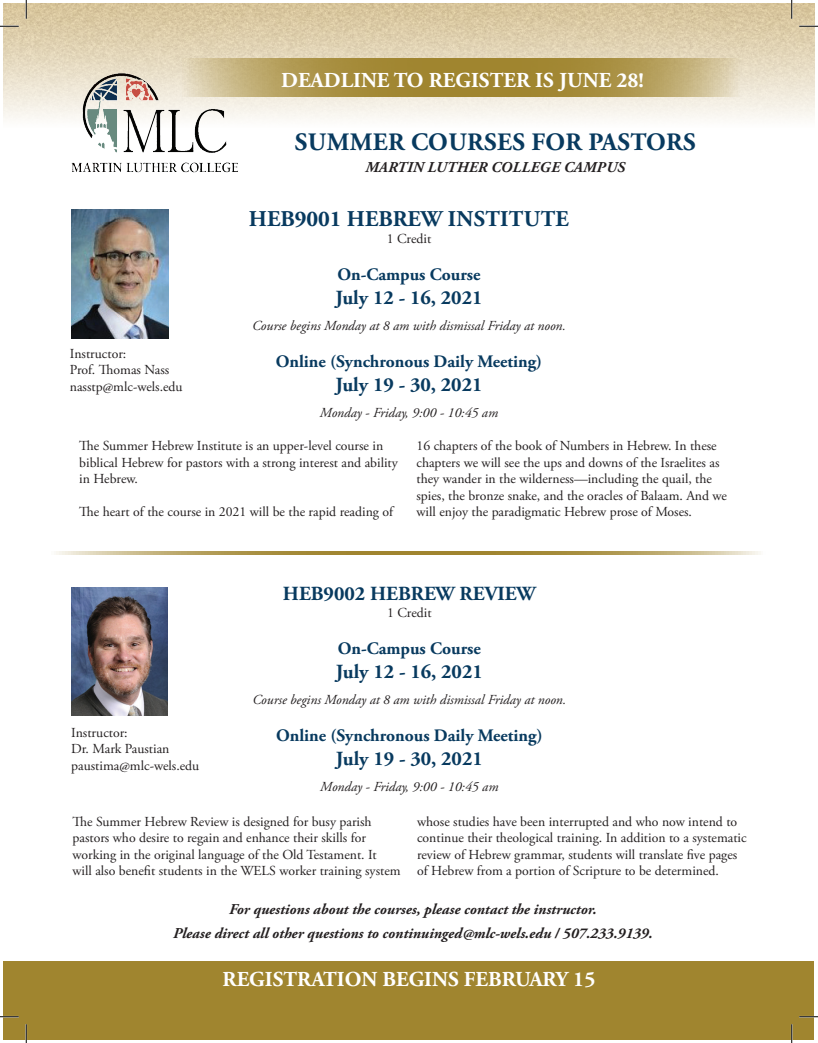
<style>
.page{position:relative;width:818px;height:1043px;background:#fff}
.page>*{position:absolute;margin:0;border:0;box-sizing:border-box;transform-origin:0 0}
.t1{font:700 25px "Adobe Garamond Pro";letter-spacing:.015em;color:#083a5f}
.t2{font:700 22.5px "Adobe Garamond Pro";color:#083a5f}
.t3{font:700 21.25px "Adobe Garamond Pro";color:#fff}
.t4{font:700 20px "Adobe Garamond Pro";color:#083a5f}
.t5{font:700 17.5px "Adobe Garamond Pro";color:#083a5f}
.t6{font:italic 700 15px/24px "Adobe Garamond Pro";color:#231f20;text-align:center}
.t7{font:13.75px/16.5px "Adobe Garamond Pro";color:#231f20}
.t8{font:italic 13.75px "Adobe Garamond Pro";color:#231f20}
</style>
<div class="page">
<img style="left:4px;top:4px;width:810px;height:116px">
<img style="left:55px;top:71px;width:185px;height:102px">
<svg style="left:179px;top:58px;width:567px;height:39px;background:#b39c57"></svg>
<div style="left:4px;top:961px;width:810px;height:78px;background:#a0852f"></div>
<svg style="left:56px;top:551px;width:705px;height:4px;background:#b6a160"></svg>
<img style="left:71px;top:587px;width:97px;height:128px">
<img style="left:72px;top:210px;width:96px;height:128px">
<svg style="left:0;top:25px;width:19px;height:2px"></svg>
<svg style="left:799px;top:25px;width:19px;height:2px"></svg>
<svg style="left:0;top:1015px;width:19px;height:2px"></svg>
<svg style="left:799px;top:1016px;width:19px;height:1px"></svg>
<svg style="left:25px;top:0;width:2px;height:19px"></svg>
<svg style="left:25px;top:1024px;width:2px;height:18px"></svg>
<svg style="left:790px;top:0;width:2px;height:19px"></svg>
<svg style="left:790px;top:1024px;width:2px;height:18px"></svg>
<p class="t7" style="left:70px;top:345px;width:114px">Instructor:<br>Prof. Thomas Nass nasstp@mlc-wels.edu</p>
<h3 class="t3" style="left:281px;top:68px;width:364px">DEADLINE TO REGISTER IS JUNE 28!</h3>
<h1 class="t1" style="left:295px;top:127px;width:402px">SUMMER COURSES FOR PASTORS</h1>
<p class="t6" style="left:365px;top:156px;width:261px">MARTIN LUTHER COLLEGE CAMPUS</p>
<h2 class="t2" style="left:249px;top:206px;width:321px">HEB9001 HEBREW INSTITUTE</h2>
<p class="t7" style="left:387px;top:230px;width:46px">1 Credit</p>
<p class="t5" style="left:337px;top:264px;width:144px">On-Campus Course</p>
<h3 class="t4" style="left:335px;top:286px;width:148px">July 12 - 16, 2021</h3>
<p class="t8" style="left:252px;top:317px;width:315px">Course begins Monday at 8 am with dismissal Friday at noon.</p>
<p class="t5" style="left:276px;top:351px;width:268px">Online (Synchronous Daily Meeting)</p>
<h3 class="t4" style="left:335px;top:373px;width:148px">July 19 - 30, 2021</h3>
<p class="t8" style="left:320px;top:404px;width:180px">Monday - Friday, 9:00 - 10:45 am</p>
<p class="t7" style="left:79px;top:438px;width:320px">The Summer Hebrew Institute is an upper-level course in biblical Hebrew for pastors with a strong interest and ability in Hebrew.</p>
<p class="t7" style="left:79px;top:504px;width:315px">The heart of the course in 2021 will be the rapid reading of</p>
<p class="t7" style="left:416px;top:438px;width:312px">16 chapters of the book of Numbers in Hebrew. In these chapters we will see the ups and downs of the Israelites as they wander in the wilderness—including the quail, the spies, the bronze snake, and the oracles of Balaam. And we will enjoy the paradigmatic Hebrew prose of Moses.</p>
<p class="t7" style="left:71px;top:724px;width:129px">Instructor:<br>Dr. Mark Paustian paustima@mlc-wels.edu</p>
<h3 class="t4" style="left:283px;top:582px;width:254px">HEB9002 HEBREW REVIEW</h3>
<p class="t7" style="left:387px;top:604px;width:46px">1 Credit</p>
<p class="t5" style="left:338px;top:638px;width:144px">On-Campus Course</p>
<h3 class="t4" style="left:336px;top:660px;width:148px">July 12 - 16, 2021</h3>
<p class="t8" style="left:252px;top:691px;width:315px">Course begins Monday at 8 am with dismissal Friday at noon.</p>
<p class="t5" style="left:276px;top:725px;width:268px">Online (Synchronous Daily Meeting)</p>
<h3 class="t4" style="left:336px;top:747px;width:148px">July 19 - 30, 2021</h3>
<p class="t8" style="left:320px;top:778px;width:180px">Monday - Friday, 9:00 - 10:45 am</p>
<p class="t7" style="left:72px;top:813px;width:329px">The Summer Hebrew Review is designed for busy parish pastors who desire to regain and enhance their skills for working in the original language of the Old Testament. It<br>will also benefit students in the WELS worker training system</p>
<p class="t7" style="left:417px;top:813px;width:331px">whose studies have been interrupted and who now intend to continue their theological training. In addition to a systematic review of Hebrew grammar, students will translate five pages of Hebrew from a portion of Scripture to be determined.</p>
<p class="t6" style="left:173px;top:897px;width:481px">For questions about the courses, please contact the instructor.<br>Please direct all other questions to continuinged@mlc-wels.edu / 507.233.9139.</p>
<h3 class="t3" style="left:222px;top:967px;width:374px">REGISTRATION BEGINS FEBRUARY 15</h3>
</div>
